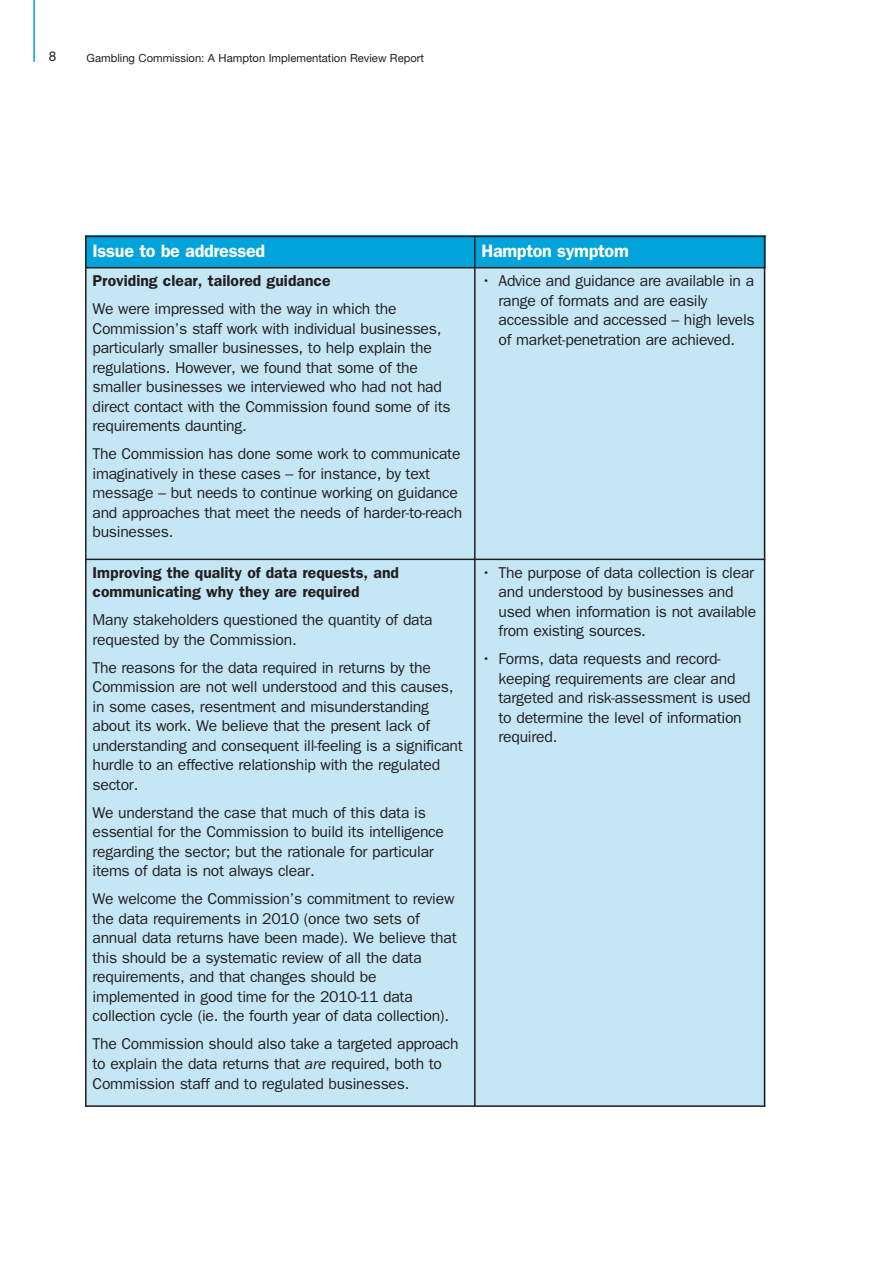
<style>
.page{position:relative;width:893px;height:1263px;background:#fff}
.page>*{position:absolute;margin:0;border:0;box-sizing:border-box;transform-origin:0 0}
.t1{font:600 18px "Franklin Gothic";letter-spacing:-.02em;color:#fff}
.t2{font:15.75px/19.5px "Franklin Gothic";letter-spacing:-.02em;color:#231f20}
.t3{font:600 15.75px/19.5px "Franklin Gothic";color:#231f20}
.t4{font:13.5px "Helvetica Neue LT Pro";color:#231f20}
.t5{font:11.25px "Helvetica Neue LT Pro";color:#231f20}
.s1{font-style:italic}
</style>
<div class="page">
<hr style="left:33px;top:0;width:2px;height:62px;background:#00a4da">
<div style="left:85px;top:236px;width:680px;height:871px;background:#c5e7f5"></div>
<div style="left:85px;top:236px;width:390px;height:32px;background:#00a4da"></div>
<div style="left:475px;top:236px;width:290px;height:32px;background:#00a4da"></div>
<hr style="left:85px;top:236px;width:2px;height:871px;background:#231f20">
<hr style="left:474px;top:236px;width:2px;height:871px;background:#231f20">
<hr style="left:764px;top:236px;width:1px;height:871px;background:#231f20">
<hr style="left:85px;top:236px;width:680px;height:1px;background:#231f20">
<hr style="left:85px;top:267px;width:680px;height:1px;background:#231f20">
<hr style="left:85px;top:559px;width:680px;height:1px;background:#231f20">
<hr style="left:85px;top:1105px;width:680px;height:2px;background:#231f20">
<p class="t4" style="left:49px;top:52px;width:9px">8</p>
<p class="t5" style="left:87px;top:54px;width:339px">Gambling Commission: A Hampton Implementation Review Report</p>
<p class="t1" style="left:93px;top:244px;width:174px">Issue to be addressed</p>
<p class="t1" style="left:482px;top:244px;width:149px">Hampton symptom</p>
<p class="t3" style="left:93px;top:272px;width:239px">Providing clear, tailored guidance</p>
<p class="t2" style="left:93px;top:300px;width:360px">We were impressed with the way in which the Commission’s staff work with individual businesses, particularly smaller businesses, to help explain the regulations. However, we found that some of the smaller businesses we interviewed who had not had direct contact with the Commission found some of its requirements daunting.</p>
<p class="t2" style="left:93px;top:445px;width:371px">The Commission has done some work to communicate imaginatively in these cases – for instance, by text message – but needs to continue working on guidance and approaches that meet the needs of harder-to-reach businesses.</p>
<p class="t2" style="left:499px;top:272px;width:258px;text-indent:-17px">• Advice and guidance are available in a range of formats and are easily accessible and accessed – high levels of market-penetration are achieved.</p>
<p class="t3" style="left:93px;top:564px;width:308px">Improving the quality of data requests, and communicating why they are required</p>
<p class="t2" style="left:93px;top:612px;width:342px">Many stakeholders questioned the quantity of data requested by the Commission.</p>
<p class="t2" style="left:93px;top:659px;width:372px">The reasons for the data required in returns by the Commission are not well understood and this causes, in some cases, resentment and misunderstanding about its work. We believe that the present lack of understanding and consequent ill-feeling is a significant hurdle to an effective relationship with the regulated sector.</p>
<p class="t2" style="left:93px;top:804px;width:353px">We understand the case that much of this data is essential for the Commission to build its intelligence regarding the sector; but the rationale for particular items of data is not always clear.</p>
<p class="t2" style="left:93px;top:891px;width:366px">We welcome the Commission’s commitment to review the data requirements in 2010 (once two sets of annual data returns have been made). We believe that this should be a systematic review of all the data requirements, and that changes should be implemented in good time for the 2010-11 data collection cycle (ie. the fourth year of data collection).</p>
<p class="t2" style="left:93px;top:1036px;width:368px">The Commission should also take a targeted approach to explain the data returns that <span class="s1">are</span> required, both to<br>Commission staff and to regulated businesses.</p>
<p class="t2" style="left:499px;top:564px;width:259px;text-indent:-17px">• The purpose of data collection is clear and understood by businesses and used when information is not available from existing sources.</p>
<p class="t2" style="left:499px;top:651px;width:254px;text-indent:-17px">• Forms, data requests and record&shy;keeping requirements are clear and targeted and risk-assessment is used to determine the level of information required.</p>
</div>
